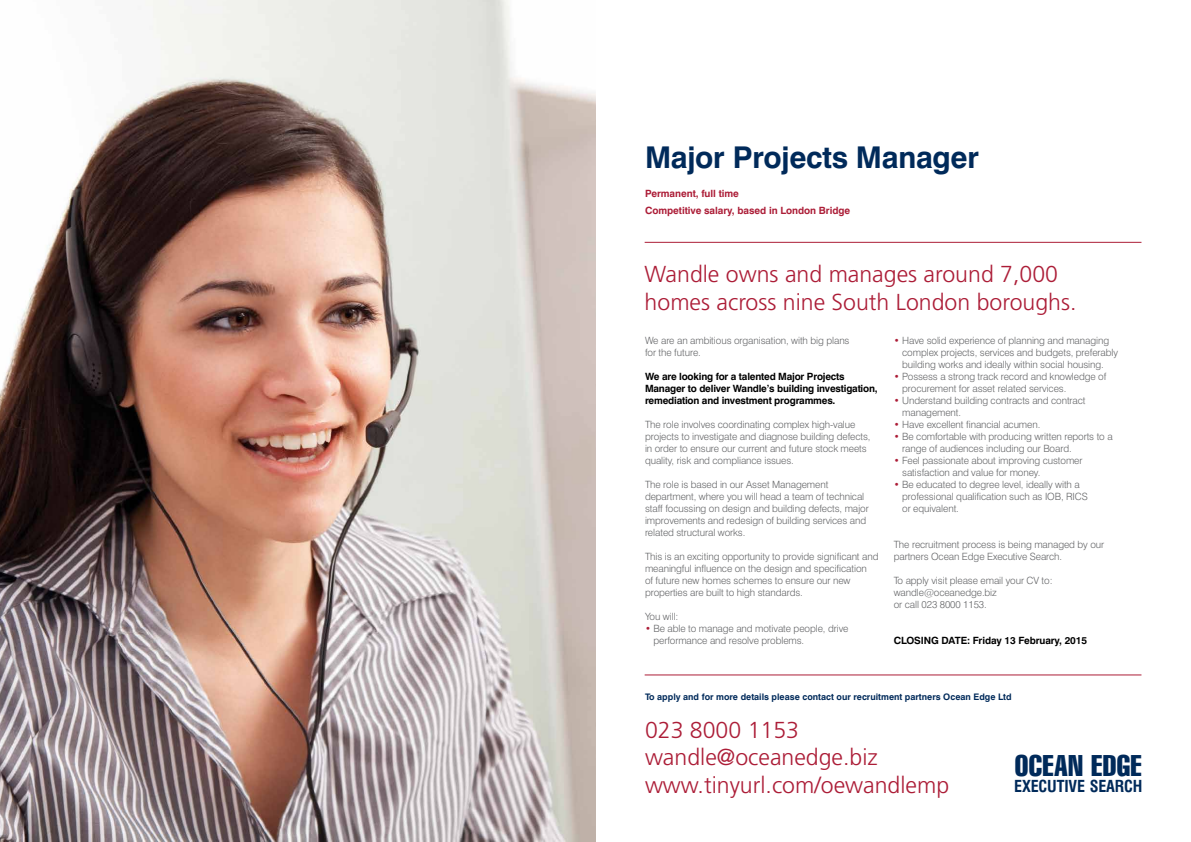
<style>
.page{position:relative;width:1191px;height:842px;background:#fff}
.page>*{position:absolute;margin:0;border:0;box-sizing:border-box;transform-origin:0 0}
.t1{font:700 30px "Swiss 721 BT";letter-spacing:-.01em;color:#002a5a}
.t2{font:extra-condensed 29.1px "Swiss 911 BT";letter-spacing:.01em;color:#002a5a}
.t3{font:300 23.1px/27.7px "Frutiger";color:#ac1d37}
.t4{font:700 condensed 16.1px "Swiss 721 BT";letter-spacing:-.01em;color:#002a5a}
.t5{font:300 10px/12px "Swiss 721 BT";letter-spacing:-.01em;color:#636466}
.t6{font:700 10px/12px "Swiss 721 BT";letter-spacing:-.02em;color:#000}
.t7{font:700 10px/17px "Swiss 721 BT";letter-spacing:-.005em;color:#ac1d37}
.t8{font:700 9px "Swiss 721 BT";color:#002a5a}
.s1{color:#ac1d37}
</style>
<div class="page">
<hr style="left:644px;top:242px;width:497px;height:1px;background:#ac1d37">
<hr style="left:644px;top:675px;width:497px;height:1px;background:#ac1d37">
<img style="left:0;top:0;width:595px;height:842px">
<h1 class="t1" style="left:645px;top:139px;width:335px">Major Projects Manager</h1>
<p class="t7" style="left:645px;top:184px;width:207px">Permanent, full time<br>Competitive salary, based in London Bridge</p>
<h3 class="t3" style="left:644px;top:260px;width:433px">Wandle owns and manages around 7,000 homes across nine South London boroughs.</h3>
<p class="t5" style="left:645px;top:334px;width:206px">We are an ambitious organisation, with big plans for the future.</p>
<p class="t6" style="left:645px;top:370px;width:234px">We are looking for a talented Major Projects<br>Manager to deliver Wandle’s building investigation, remediation and investment programmes.</p>
<p class="t5" style="left:645px;top:418px;width:227px">The role involves coordinating complex high-value projects to investigate and diagnose building defects, in order to ensure our current and future stock meets quality, risk and compliance issues.</p>
<p class="t5" style="left:645px;top:478px;width:225px">The role is based in our Asset Management department, where you will head a team of technical staff focussing on design and building defects, major improvements and redesign of building services and related structural works.</p>
<p class="t5" style="left:645px;top:550px;width:235px">This is an exciting opportunity to provide significant and meaningful influence on the design and specification<br>of future new homes schemes to ensure our new properties are built to high standards.</p>
<p class="t5" style="left:645px;top:610px;width:35px">You will:</p>
<p class="t5" style="left:653px;top:622px;width:196px;text-indent:-8px"><span class="s1">•</span> Be able to manage and motivate people, drive performance and resolve problems.</p>
<p class="t5" style="left:902px;top:334px;width:217px;text-indent:-8px"><span class="s1">•</span> Have solid experience of planning and managing complex projects, services and budgets, preferably building works and ideally within social housing.</p>
<p class="t5" style="left:902px;top:370px;width:206px;text-indent:-8px"><span class="s1">•</span> Possess a strong track record and knowledge of procurement for asset related services.</p>
<p class="t5" style="left:902px;top:394px;width:185px;text-indent:-8px"><span class="s1">•</span> Understand building contracts and contract management.</p>
<p class="t5" style="left:893px;top:418px;width:148px"><span class="s1">•</span> Have excellent financial acumen.</p>
<p class="t5" style="left:902px;top:430px;width:212px;text-indent:-8px"><span class="s1">•</span> Be comfortable with producing written reports to a range of audiences including our Board.</p>
<p class="t5" style="left:902px;top:454px;width:182px;text-indent:-8px"><span class="s1">•</span> Feel passionate about improving customer satisfaction and value for money.</p>
<p class="t5" style="left:902px;top:478px;width:187px;text-indent:-8px"><span class="s1">•</span> Be educated to degree level, ideally with a professional qualification such as IOB, RICS or equivalent.</p>
<p class="t5" style="left:893px;top:538px;width:212px">The recruitment process is being managed by our partners Ocean Edge Executive Search.</p>
<p class="t5" style="left:893px;top:574px;width:160px">To apply visit please email your CV to: wandle@oceanedge.biz<br>or call 023 8000 1153.</p>
<p class="t6" style="left:893px;top:634px;width:195px">CLOSING DATE: Friday 13 February, 2015</p>
<p class="t8" style="left:645px;top:691px;width:368px">To apply and for more details please contact our recruitment partners Ocean Edge Ltd</p>
<h3 class="t3" style="left:645px;top:716px;width:306px">023 8000 1153 wandle@oceanedge.biz www.tinyurl.com/oewandlemp</h3>
<h2 class="t2" style="left:1014px;top:749px;width:129px">OCEAN EDGE</h2>
<h3 class="t4" style="left:1014px;top:777px;width:130px">EXECUTIVE SEARCH</h3>
</div>
